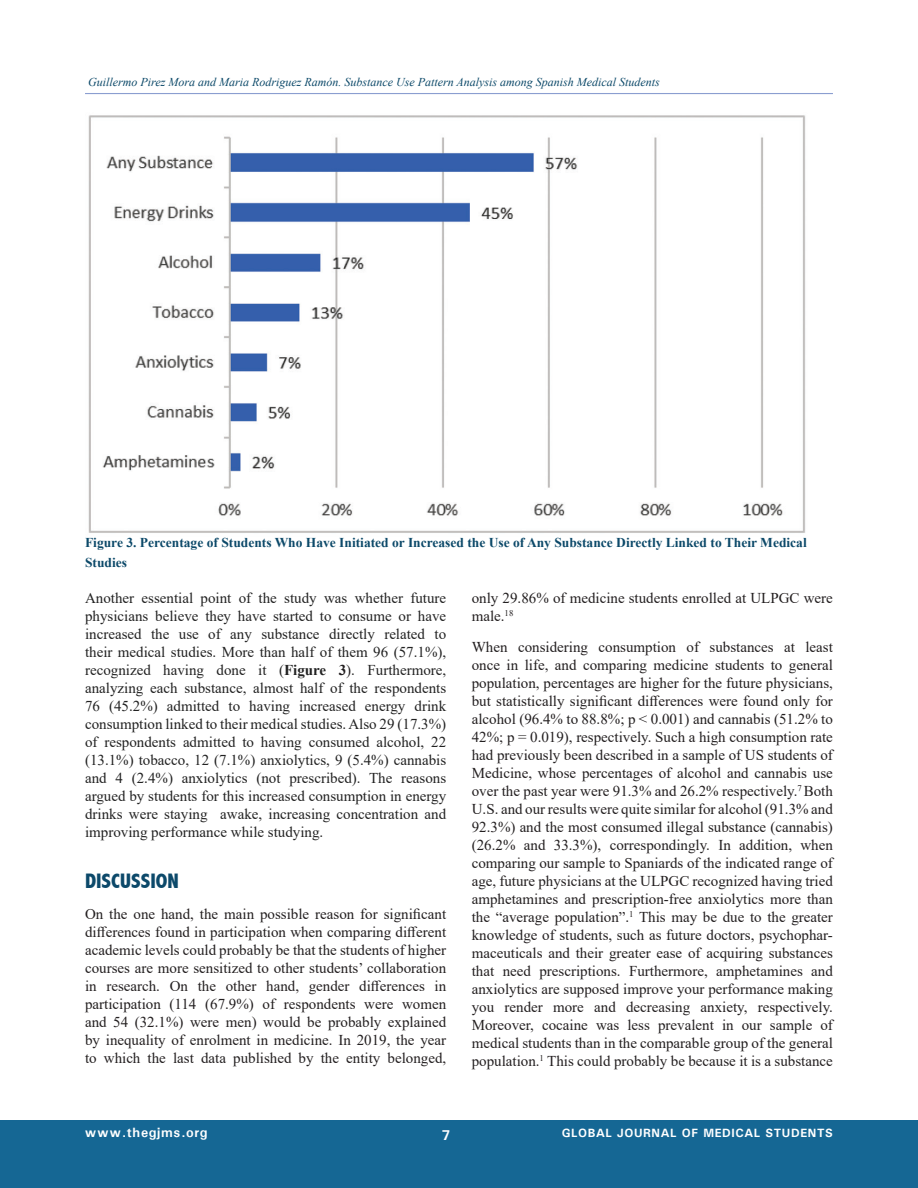
<style>
.page{position:relative;width:918px;height:1188px;background:#fff}
.page>*{position:absolute;margin:0;border:0;box-sizing:border-box;transform-origin:0 0}
.Head_1{font:800 condensed 21px "Abadi";color:#0c496a}
.J_Para_2{font:15px/18px "Times New Roman";color:#231f20;text-align:justify}
.J_Para_2-2{font:15px/18px "Times New Roman";color:#222;text-align:justify}
.t1{font:700 14.25px "Univers";color:#fff}
.t2{font:700 13.5px/20.2px "Times New Roman";color:#0c4969}
.t3{font:700 13.5px "Univers";letter-spacing:.05em;color:#fff}
.t4{font:italic 12px "Times New Roman";color:#0c4969}
.t5{font:700 12px "Univers";letter-spacing:.05em;color:#fff}
.s1{font-weight:700}
.s2{font-weight:700;color:#231f20}
.s3{color:#231f20}
</style>
<div class="page">
<div style="left:0;top:1121px;width:918px;height:67px;background:#156794"></div>
<hr style="left:85px;top:93px;width:748px;height:1px;background:#8b9ed0">
<img style="left:88px;top:115px;width:718px;height:418px">
<p class="t4" style="left:88px;top:74px;width:573px">Guillermo Pirez Mora and Maria Rodriguez Ramón. Substance Use Pattern Analysis among Spanish Medical Students</p>
<p class="t2" style="left:85px;top:532px;width:723px">Figure 3. Percentage of Students Who Have Initiated or Increased the Use of Any Substance Directly Linked to Their Medical<br>Studies</p>
<p class="J_Para_2-2" style="left:85px;top:589px;width:363px">Another essential point of the study was whether future physicians believe they have started to consume or have increased the use of any substance directly related to their medical studies. More than half of them 96 (57.1%), recognized having done it (<span class="s1">Figure</span> <span class="s2">3</span><span class="s3">)</span>. Furthermore, analyzing each substance, almost half of the respondents 76 (45.2%) admitted to having increased energy drink consumption linked to their medical studies. Also 29 (17.3%) of respondents admitted to having consumed alcohol, 22 (13.1%) tobacco, 12 (7.1%) anxiolytics, 9 (5.4%) cannabis and 4 (2.4%) anxiolytics (not prescribed). The reasons argued by students for this increased consumption in energy drinks were staying awake, increasing concentration and improving performance while studying.</p>
<p class="Head_1" style="left:85px;top:869px;width:95px">DISCUSSION</p>
<p class="J_Para_2" style="left:85px;top:904px;width:363px">On the one hand, the main possible reason for significant differences found in participation when comparing different academic levels could probably be that the students of higher courses are more sensitized to other students’ collaboration in research. On the other hand, gender differences in participation (114 (67.9%) of respondents were women and 54 (32.1%) were men) would be probably explained by inequality of enrolment in medicine. In 2019, the year to which the last data published by the entity belonged,</p>
<p class="J_Para_2" style="left:472px;top:589px;width:363px">only 29.86% of medicine students enrolled at ULPGC were male.<sup>18</sup></p>
<p class="J_Para_2" style="left:472px;top:637px;width:363px">When considering consumption of substances at least once in life, and comparing medicine students to general population, percentages are higher for the future physicians, but statistically significant differences were found only for alcohol (96.4% to 88.8%; p &lt; 0.001) and cannabis (51.2% to 42%; p = 0.019), respectively. Such a high consumption rate had previously been described in a sample of US students of Medicine, whose percentages of alcohol and cannabis use over the past year were 91.3% and 26.2% respectively.<sup>7</sup> Both U.S. and our results were quite similar for alcohol (91.3% and 92.3%) and the most consumed illegal substance (cannabis) (26.2% and 33.3%), correspondingly. In addition, when comparing our sample to Spaniards of the indicated range of age, future physicians at the ULPGC recognized having tried amphetamines and prescription-free anxiolytics more than the “average population”.<sup>1</sup> This may be due to the greater knowledge of students, such as future doctors, psychophar&shy;maceuticals and their greater ease of acquiring substances that need prescriptions. Furthermore, amphetamines and anxiolytics are supposed improve your performance making you render more and decreasing anxiety, respectively.<br>Moreover, cocaine was less prevalent in our sample of medical students than in the comparable group of the general population.<sup>1</sup> This could probably be because it is a substance</p>
<p class="t3" style="left:85px;top:1123px;width:125px">www.thegjms.org</p>
<p class="t1" style="left:441px;top:1126px;width:10px">7</p>
<p class="t5" style="left:562px;top:1125px;width:273px">GLOBAL JOURNAL OF MEDICAL STUDENTS</p>
</div>
